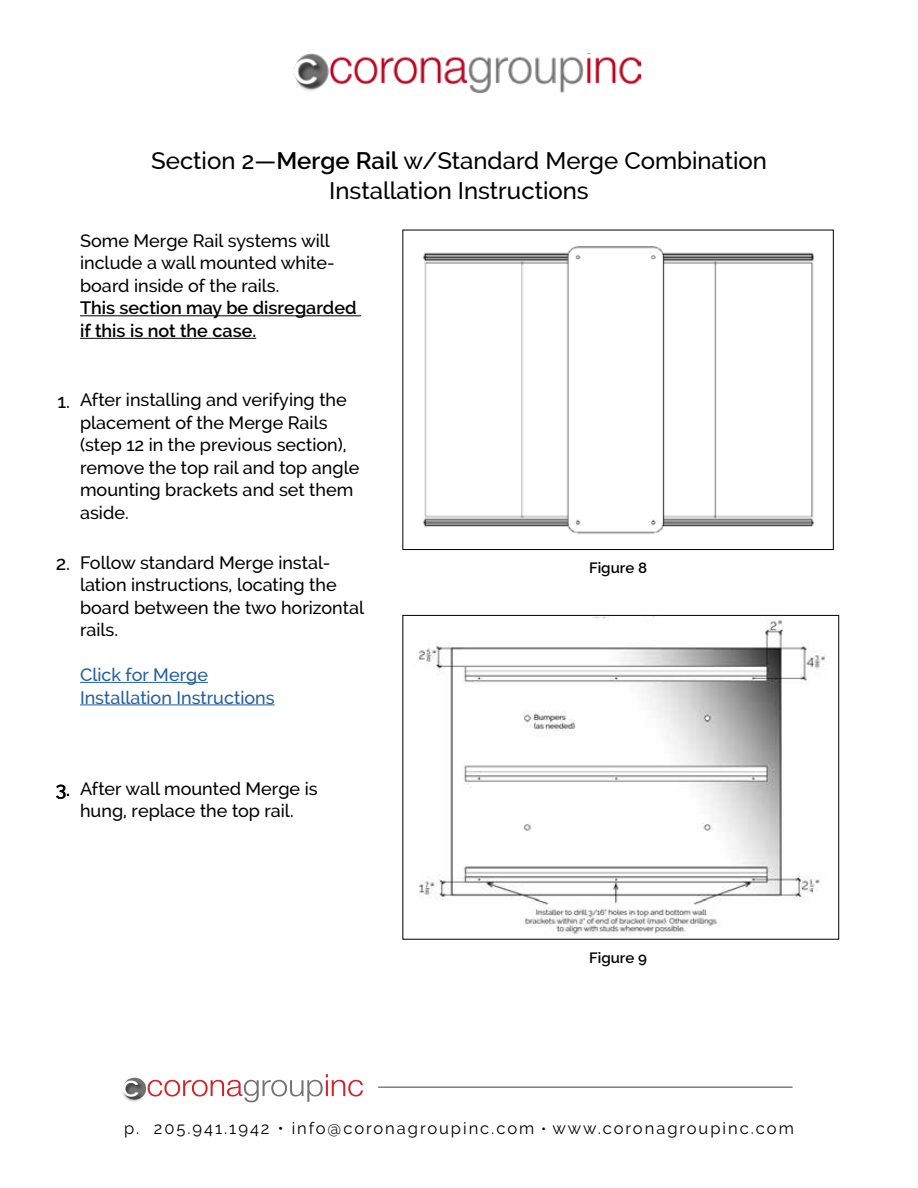
<style>
.page{position:relative;width:918px;height:1188px;background:#fff}
.page>*{position:absolute;margin:0;border:0;box-sizing:border-box;transform-origin:0 0}
.t1{font:500 24px/30px "Raleway";color:#000;text-align:center}
.t2{font:500 19.5px "Raleway";color:#000}
.t3{font:500 18px/22.5px "Raleway";color:#000}
.t4{font:600 18px/22.5px "Raleway";color:#000}
.t5{font:500 18px/22.5px "Raleway";color:#215e9e}
.t6{font:16.5px "Raleway";letter-spacing:.12em;color:#000}
.t7{font:600 15px "Raleway";color:#000}
.s1{font-weight:600}
.s2{font-size:15px}
</style>
<div class="page">
<hr style="left:378px;top:1086px;width:415px;height:2px;background:#7e8183">
<svg style="left:148px;top:1074px;width:215px;height:28px"></svg>
<svg style="left:123px;top:1078px;width:23px;height:22px"></svg>
<img style="left:122px;top:1091px;width:18px;height:11px">
<img style="left:123px;top:1079px;width:22px;height:21px">
<svg style="left:123px;top:1081px;width:15px;height:16px"></svg>
<img style="left:294px;top:53px;width:346px;height:40px">
<hr style="left:80px;top:315px;width:281px;height:1px;background:#000">
<hr style="left:80px;top:338px;width:176px;height:1px;background:#000">
<img style="left:423px;top:246px;width:391px;height:288px">
<div style="left:402px;top:230px;width:432px;height:320px;border:1px solid #000"></div>
<hr style="left:80px;top:682px;width:128px;height:1px;background:#215e9e">
<hr style="left:80px;top:704px;width:195px;height:1px;background:#215e9e">
<img style="left:417px;top:617px;width:408px;height:319px">
<div style="left:402px;top:615px;width:437px;height:325px;border:1px solid #000"></div>
<h1 class="t1" style="left:151px;top:146px;width:617px">Section 2—<span class="s1">Merge Rail</span> w/Standard Merge Combination<br>Installation Instructions</h1>
<p class="t3" style="left:80px;top:229px;width:256px">Some Merge Rail systems will include a wall mounted white&shy;board inside of the rails.</p>
<p class="t4" style="left:80px;top:297px;width:278px">This section may be disregarded if this is not the case.</p>
<p class="t2" style="left:58px;top:390px;width:14px">1.</p>
<p class="t3" style="left:80px;top:389px;width:281px">After installing and verifying the placement of the Merge Rails (step 12 in the previous section), remove the top rail and top angle mounting brackets and set them aside.</p>
<p class="t3" style="left:80px;top:551px;width:286px">Follow standard Merge instal&shy;lation instructions, locating the board between the two horizontal rails.</p>
<p class="t5" style="left:80px;top:663px;width:196px">Click for Merge<br>Installation Instructions</p>
<p class="t2" style="left:56px;top:552px;width:16px">2.</p>
<p class="t7" style="left:589px;top:559px;width:60px">Figure 8</p>
<p class="t2" style="left:56px;top:778px;width:16px">3.</p>
<p class="t3" style="left:80px;top:777px;width:271px">Measure from th top of the<br>Mer e board to the lowest point</p>
<p class="t3" style="left:80px;top:777px;width:239px">After wall mounted Merge is hung, replace the top rail.</p>
<p class="t7" style="left:589px;top:949px;width:59px">Figure 9</p>
<p class="t6" style="left:124px;top:1119px;width:671px">p. 205.941.1942 • info@coronagroupinc.com <span class="s2">•</span> www.coronagroupinc.com</p>
</div>
